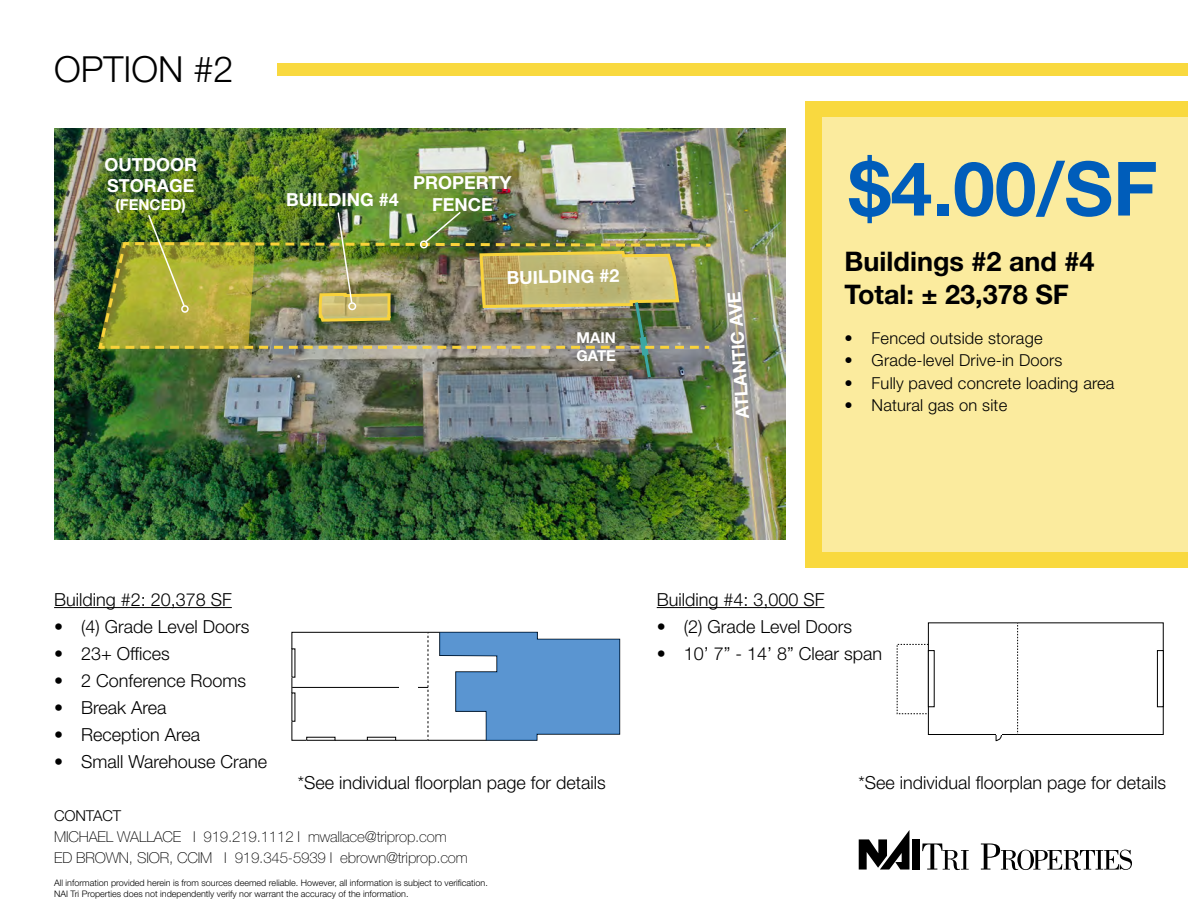
<style>
.page{position:relative;width:1188px;height:918px;background:#fff}
.page>*{position:absolute;margin:0;border:0;box-sizing:border-box;transform-origin:0 0}
.t1{font:700 75px "Helvetica Neue LT Std";color:#005dba}
.t2{font:300 36px "Helvetica Neue LT Std";color:#000}
.t3{font:700 27px/32.4px "Helvetica Neue LT Std";color:#000}
.t4{font:300 18px "Helvetica Neue LT Std";color:#000}
.t5{font:700 18px/21.6px "Helvetica Neue LT Std";color:#fff;text-align:center}
.t6{font:300 16.5px "Helvetica Neue LT Std";letter-spacing:.01em;color:#000}
.t7{font:100 15px/21px "Helvetica Neue LT Std";letter-spacing:-.01em;color:#000}
.t8{font:700 15px/18px "Helvetica Neue LT Std";color:#fff}
.t9{font:300 15px "Helvetica Neue LT Std";letter-spacing:-.01em;color:#000}
.t10{font:300 9px/10.8px "Helvetica Neue LT Std";color:#000}
</style>
<div class="page">
<div style="left:806px;top:101px;width:382px;height:467px;background:#f9d93f"></div>
<div style="left:822px;top:118px;width:366px;height:434px;background:#fbeb9e"></div>
<svg style="left:922px;top:844px;width:47px;height:26px"></svg>
<svg style="left:981px;top:844px;width:151px;height:26px"></svg>
<div style="left:912px;top:839px;width:8px;height:31px;background:#000"></div>
<svg style="left:859px;top:830px;width:50px;height:40px"></svg>
<hr style="left:54px;top:607px;width:178px;height:1px;background:#000">
<hr style="left:657px;top:607px;width:167px;height:1px;background:#000">
<div style="left:277px;top:63px;width:911px;height:13px;background:#f9d93f"></div>
<svg style="left:291px;top:632px;width:329px;height:109px"></svg>
<hr style="left:292px;top:687px;width:136px;height:1px;background:#000">
<hr style="left:399px;top:686px;width:19px;height:3px;background:#fff">
<div style="left:928px;top:623px;width:235px;height:112px;border:1px solid #000"></div>
<svg style="left:1017px;top:623px;width:1px;height:112px"></svg>
<div style="left:1157px;top:650px;width:6px;height:57px;border:1px solid #000"></div>
<div style="left:897px;top:644px;width:32px;height:70px;border:1px dashed #000"></div>
<svg style="left:996px;top:733px;width:6px;height:8px"></svg>
<img style="left:54px;top:129px;width:731px;height:411px">
<img style="left:98px;top:210px;width:608px;height:171px">
<h2 class="t2" style="left:54px;top:47px;width:181px">OPTION #2</h2>
<p class="t5" style="left:104px;top:153px;width:94px;text-align:left">OUTDOOR<br>STORAGE</p>
<p class="t8" style="left:115px;top:196px;width:72px">(FENCED)</p>
<p class="t5" style="left:286px;top:189px;width:114px">BUILDING #4</p>
<p class="t5" style="left:413px;top:171px;width:100px">PROPERTY<br>FENCE</p>
<p class="t5" style="left:507px;top:266px;width:114px;rotate:-1deg">BUILDING #2</p>
<p class="t8" style="left:577px;top:329px;width:41px">MAIN<br>GATE</p>
<p class="t5" style="left:732px;top:420px;width:129px;rotate:-94deg">ATLANTIC AVE</p>
<h1 class="t1" style="left:849px;top:142px;width:310px">$4.00/SF</h1>
<h3 class="t3" style="left:845px;top:245px;width:251px">Buildings #2 and #4<br>Total: ± 23,378 SF</h3>
<p class="t6" style="left:845px;top:328px;width:199px">• Fenced outside storage</p>
<p class="t6" style="left:845px;top:350px;width:219px">• Grade-level Drive-in Doors</p>
<p class="t6" style="left:845px;top:373px;width:271px">• Fully paved concrete loading area</p>
<p class="t6" style="left:845px;top:395px;width:164px">• Natural gas on site</p>
<p class="t4" style="left:54px;top:588px;width:179px">Building #2: 20,378 SF</p>
<p class="t4" style="left:54px;top:615px;width:197px">• (4) Grade Level Doors</p>
<p class="t4" style="left:54px;top:642px;width:117px">• 23+ Offices</p>
<p class="t4" style="left:54px;top:669px;width:194px">• 2 Conference Rooms</p>
<p class="t4" style="left:54px;top:696px;width:114px">• Break Area</p>
<p class="t4" style="left:54px;top:723px;width:148px">• Reception Area</p>
<p class="t4" style="left:54px;top:750px;width:215px">• Small Warehouse Crane</p>
<p class="t4" style="left:657px;top:588px;width:169px">Building #4: 3,000 SF</p>
<p class="t4" style="left:657px;top:615px;width:197px">• (2) Grade Level Doors</p>
<p class="t4" style="left:657px;top:642px;width:227px">• 10’ 7” - 14’ 8” Clear span</p>
<p class="t4" style="left:298px;top:771px;width:309px">*See individual floorplan page for details</p>
<p class="t4" style="left:858px;top:771px;width:309px">*See individual floorplan page for details</p>
<p class="t9" style="left:54px;top:807px;width:69px">CONTACT</p>
<p class="t7" style="left:54px;top:827px;width:415px">MICHAEL WALLACE I 919.219.1112 I mwallace@triprop.com<br>ED BROWN, SIOR, CCIM I 919.345-5939 I ebrown@triprop.com</p>
<p class="t10" style="left:54px;top:877px;width:435px">All information provided herein is from sources deemed reliable. However, all information is subject to verification.<br>NAI Tri Properties does not independently verify nor warrant the accuracy of the information.</p>
</div>
